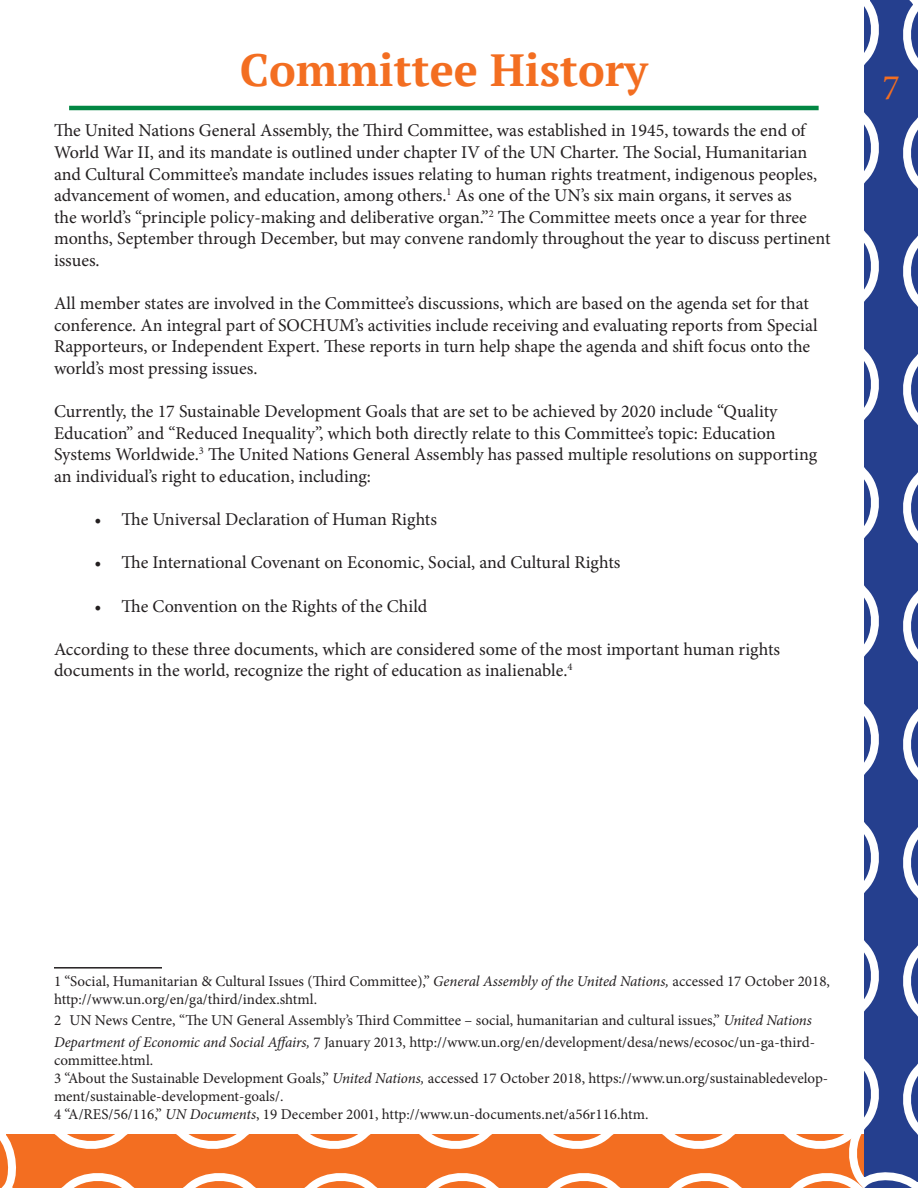
<style>
.page{position:relative;width:918px;height:1188px;background:#fff}
.page>*{position:absolute;margin:0;border:0;box-sizing:border-box;transform-origin:0 0}
.t1{font:700 45px "PT Serif";color:#f36e21}
.t2{font:36px "Minion Pro";color:#f36e21}
.t3{font:18px/21.6px "Minion Pro";color:#231f20}
.t4{font:15px/18px "Minion Pro";color:#231f20}
.s1{font-style:italic}
</style>
<div class="page">
<svg style="left:0;top:1134px;width:838px;height:54px;background:#f48545"></svg>
<svg style="left:838px;top:0;width:80px;height:1188px"></svg>
<hr style="left:69px;top:106px;width:750px;height:4px;background:#028743">
<hr style="left:54px;top:967px;width:108px;height:2px;background:#231f20">
<p class="t1" style="left:240px;top:41px;width:410px">Committee History</p>
<p class="t3" style="left:54px;top:120px;width:778px">The United Nations General Assembly, the Third Committee, was established in 1945, towards the end of World War II, and its mandate is outlined under chapter IV of the UN Charter. The Social, Humanitarian and Cultural Committee’s mandate includes issues relating to human rights treatment, indigenous peoples, advancement of women, and education, among others.<sup>1</sup> As one of the UN’s six main organs, it serves as<br>the world’s “principle policy-making and deliberative organ.”<sup>2</sup> The Committee meets once a year for three months, September through December, but may convene randomly throughout the year to discuss pertinent issues.</p>
<p class="t3" style="left:54px;top:293px;width:765px">All member states are involved in the Committee’s discussions, which are based on the agenda set for that conference. An integral part of SOCHUM’s activities include receiving and evaluating reports from Special Rapporteurs, or Independent Expert. These reports in turn help shape the agenda and shift focus onto the world’s most pressing issues.</p>
<p class="t3" style="left:54px;top:401px;width:765px">Currently, the 17 Sustainable Development Goals that are set to be achieved by 2020 include “Quality Education” and “Reduced Inequality”, which both directly relate to this Committee’s topic: Education Systems Worldwide.<sup>3</sup> The United Nations General Assembly has passed multiple resolutions on supporting an individual’s right to education, including:</p>
<p class="t3" style="left:94px;top:509px;width:344px">• The Universal Declaration of Human Rights</p>
<p class="t3" style="left:94px;top:552px;width:527px">• The International Covenant on Economic, Social, and Cultural Rights</p>
<p class="t3" style="left:94px;top:595px;width:334px">• The Convention on the Rights of the Child</p>
<p class="t3" style="left:54px;top:638px;width:728px">According to these three documents, which are considered some of the most important human rights documents in the world, recognize the right of education as inalienable.<sup>4</sup></p>
<h2 class="t2" style="left:882px;top:63px;width:19px">7</h2>
<p class="t4" style="left:54px;top:972px;width:777px">1 “Social, Humanitarian &amp; Cultural Issues (Third Committee),” <span class="s1">General Assembly of the United Nations,</span> accessed 17 October 2018, http://www.un.org/en/ga/third/index.shtml.</p>
<p class="t4" style="left:54px;top:1010px;width:763px;line-height:21.6px">2 UN News Centre, “The UN General Assembly’s Third Committee – social, humanitarian and cultural issues,” <span class="s1">United Nations<br>Department of Economic and Social Affairs,</span> 7 January 2013, http://www.un.org/en/development/desa/news/ecosoc/un-ga-third-</p>
<p class="t4" style="left:54px;top:1051px;width:101px">committee.html.</p>
<p class="t4" style="left:54px;top:1069px;width:776px">3 “About the Sustainable Development Goals,” <span class="s1">United Nations,</span> accessed 17 October 2018, https://www.un.org/sustainabledevelop&shy;ment/sustainable-development-goals/.</p>
<p class="t4" style="left:54px;top:1105px;width:596px">4 “A/RES/56/116,” <span class="s1">UN Documents</span>, 19 December 2001, http://www.un-documents.net/a56r116.htm.</p>
</div>
